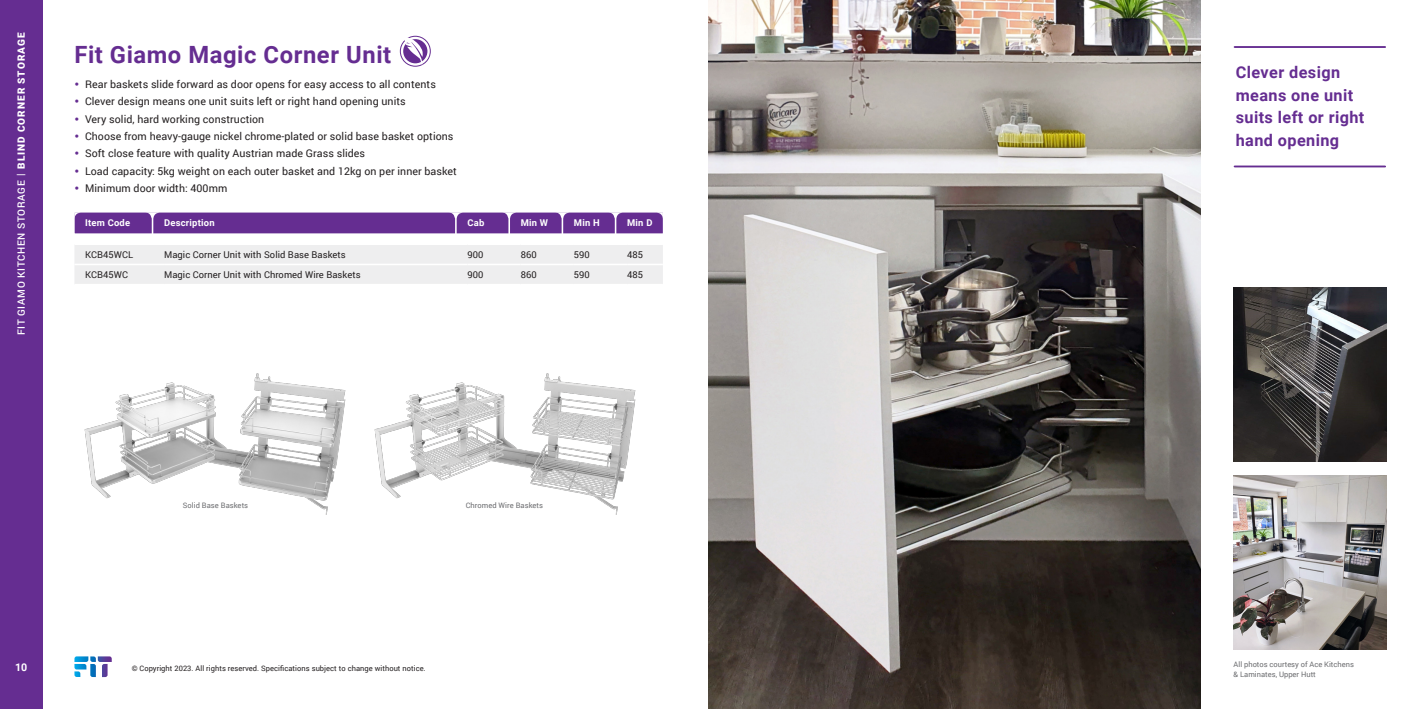
<style>
.page{position:relative;width:1418px;height:709px;background:#fff}
.page>*{position:absolute;margin:0;border:0;box-sizing:border-box;transform-origin:0 0}
.New_header{font:700 23.75px "Roboto";letter-spacing:.025em;color:#652d91}
.Bullet_points_Roboto{font:700 16.25px/22.5px "Roboto";letter-spacing:.025em;color:#652d91}
.t1{font:10.62px "Roboto";letter-spacing:.005em;color:#231f20}
.t2{font:700 10.62px "Roboto";color:#fff}
.New_header-2{font:500 10px "Roboto";letter-spacing:.065em;color:#fff}
.Table_body_Roboto{font:9.38px "Roboto";letter-spacing:.005em;color:#231f20}
.Table_body_Roboto_2{font:700 9.38px "Roboto";letter-spacing:.025em;color:#fff}
.t3{font:7.5px "Roboto";letter-spacing:.005em;color:#231f20}
.TABLE_TEXT_A{font:7.5px "Roboto";color:#6c6d70}
.Table_body_Roboto-2{font:7.5px "Roboto";letter-spacing:.005em;color:#6c6d70}
.s1{font-weight:900}
.s2{color:#652d91}
</style>
<div class="page">
<div style="left:0;top:0;width:43px;height:709px;background:#652d91"></div>
<svg style="left:74px;top:656px;width:38px;height:21px"></svg>
<img style="left:709px;top:0;width:492px;height:709px">
<svg style="left:400px;top:36px;width:30px;height:30px"></svg>
<div style="left:400px;top:36px;width:31px;height:31px;border:1px solid #652d91;border-radius:50%"></div>
<div style="left:403px;top:39px;width:24px;height:24px;background:#652d91;border-radius:50%"></div>
<svg style="left:399px;top:35px;width:24px;height:30px"></svg>
<div style="left:75px;top:245px;width:588px;height:39px;background:#eeeeef"></div>
<hr style="left:74px;top:264px;width:90px;height:1px;background:#fff">
<hr style="left:164px;top:264px;width:303px;height:1px;background:#fff">
<hr style="left:467px;top:264px;width:54px;height:1px;background:#fff">
<hr style="left:521px;top:264px;width:53px;height:1px;background:#fff">
<hr style="left:574px;top:264px;width:53px;height:1px;background:#fff">
<hr style="left:627px;top:264px;width:36px;height:1px;background:#fff">
<img style="left:1233px;top:287px;width:152px;height:174px">
<img style="left:1233px;top:475px;width:152px;height:174px">
<hr style="left:1234px;top:46px;width:150px;height:2px;background:#652d91">
<hr style="left:1234px;top:165px;width:150px;height:2px;background:#652d91">
<img style="left:84px;top:373px;width:260px;height:142px">
<img style="left:344px;top:373px;width:292px;height:142px">
<svg style="left:74px;top:212px;width:589px;height:22px;background:#703c99"></svg>
<p class="New_header-2" style="left:14px;top:335px;width:304px;rotate:-90deg">FIT GIAMO KITCHEN STORAGE | <span class="s1">BLIND CORNER STORAGE</span></p>
<p class="New_header" style="left:74px;top:38px;width:318px">Fit Giamo Magic Corner Unit</p>
<p class="t1" style="left:74px;top:76px;width:363px"><span class="s2">•</span> Rear baskets slide forward as door opens for easy access to all contents</p>
<p class="t1" style="left:74px;top:94px;width:333px"><span class="s2">•</span> Clever design means one unit suits left or right hand opening units</p>
<p class="t1" style="left:74px;top:111px;width:191px"><span class="s2">•</span> Very solid, hard working construction</p>
<p class="t1" style="left:74px;top:129px;width:380px"><span class="s2">•</span> Choose from heavy-gauge nickel chrome-plated or solid base basket options</p>
<p class="t1" style="left:74px;top:146px;width:292px"><span class="s2">•</span> Soft close feature with quality Austrian made Grass slides</p>
<p class="t1" style="left:74px;top:163px;width:384px"><span class="s2">•</span> Load capacity: 5kg weight on each outer basket and 12kg on per inner basket</p>
<p class="t1" style="left:74px;top:181px;width:154px"><span class="s2">•</span> Minimum door width: 400mm</p>
<p class="Table_body_Roboto_2" style="left:85px;top:216px;width:47px">Item Code</p>
<p class="Table_body_Roboto_2" style="left:164px;top:216px;width:52px">Description</p>
<p class="Table_body_Roboto_2" style="left:467px;top:216px;width:18px">Cab</p>
<p class="Table_body_Roboto_2" style="left:521px;top:216px;width:29px">Min W</p>
<p class="Table_body_Roboto_2" style="left:574px;top:216px;width:27px">Min H</p>
<p class="Table_body_Roboto_2" style="left:627px;top:216px;width:27px">Min D</p>
<p class="Table_body_Roboto" style="left:85px;top:248px;width:50px">KCB45WCL</p>
<p class="Table_body_Roboto" style="left:164px;top:248px;width:183px">Magic Corner Unit with Solid Base Baskets</p>
<p class="Table_body_Roboto" style="left:467px;top:248px;width:17px">900</p>
<p class="Table_body_Roboto" style="left:521px;top:248px;width:17px">860</p>
<p class="Table_body_Roboto" style="left:574px;top:248px;width:17px">590</p>
<p class="Table_body_Roboto" style="left:627px;top:248px;width:17px">485</p>
<p class="Table_body_Roboto" style="left:85px;top:268px;width:44px">KCB45WC</p>
<p class="Table_body_Roboto" style="left:164px;top:268px;width:198px">Magic Corner Unit with Chromed Wire Baskets</p>
<p class="Table_body_Roboto" style="left:467px;top:268px;width:17px">900</p>
<p class="Table_body_Roboto" style="left:521px;top:268px;width:17px">860</p>
<p class="Table_body_Roboto" style="left:574px;top:268px;width:17px">590</p>
<p class="Table_body_Roboto" style="left:627px;top:268px;width:17px">485</p>
<p class="Table_body_Roboto-2" style="left:183px;top:500px;width:67px">Solid Base Baskets</p>
<p class="Table_body_Roboto-2" style="left:466px;top:500px;width:79px">Chromed Wire Baskets</p>
<p class="t2" style="left:15px;top:660px;width:13px">10</p>
<p class="t3" style="left:132px;top:662px;width:295px">© Copyright 2023. All rights reserved. Specifications subject to change without notice.</p>
<p class="Bullet_points_Roboto" style="left:1235px;top:60px;width:130px">Clever design means one unit suits left or right hand opening</p>
<p class="TABLE_TEXT_A" style="left:1233px;top:659px;width:122px">All photos courtesy of Ace Kitchens</p>
<p class="TABLE_TEXT_A" style="left:1233px;top:669px;width:84px">&amp; Laminates, Upper Hutt</p>
</div>
